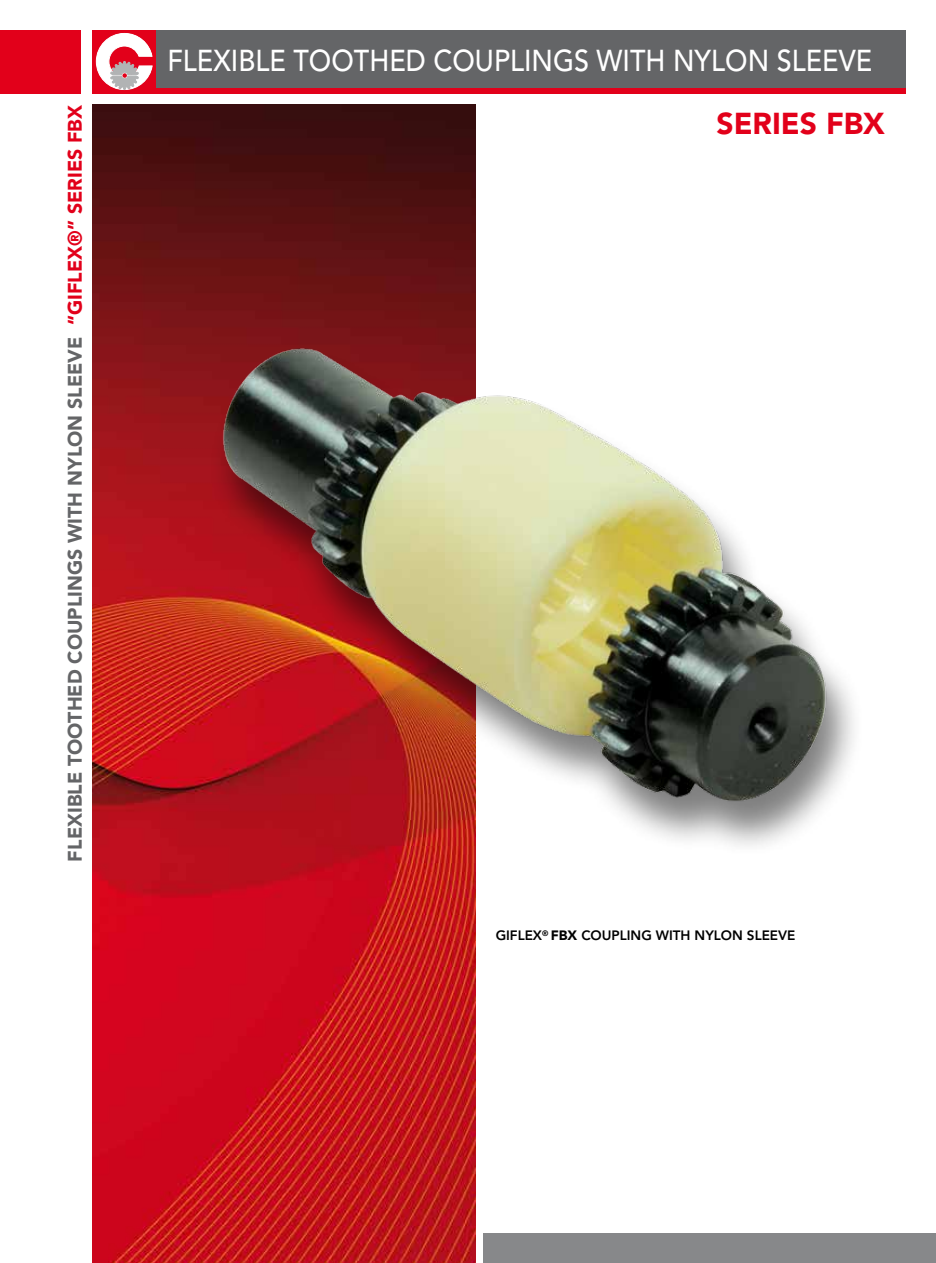
<style>
.page{position:relative;width:936px;height:1263px;background:#fff}
.page>*{position:absolute;margin:0;border:0;box-sizing:border-box;transform-origin:0 0}
.t1{font:500 30px "Avenir LT Std";color:#fff;scale:.9 1}
.t2{font:900 30px "Avenir LT Std";color:#e2001a}
.t3{font:900 19.5px "Avenir LT Std";color:#646567}
.t4{font:800 13.5px "Avenir LT Std";color:#000}
.s1{color:#e2001a}
.s2{font-weight:900}
</style>
<div class="page">
<img style="left:93px;top:105px;width:383px;height:1158px">
<div style="left:95px;top:30px;width:811px;height:64px;background:#646567"></div>
<div style="left:92px;top:30px;width:64px;height:64px;background:#e2001a"></div>
<svg style="left:95px;top:33px;width:58px;height:57px"></svg>
<div style="left:136px;top:88px;width:770px;height:6px;background:#e2001a"></div>
<div style="left:483px;top:1233px;width:452px;height:30px;background:#87888a"></div>
<div style="left:208px;top:351px;width:657px;height:506px;background:#000;opacity:.5"></div>
<img style="left:203px;top:327px;width:646px;height:499px">
<div style="left:0;top:30px;width:81px;height:64px;background:#e2001a"></div>
<p class="t3" style="left:63px;top:861px;width:758px;rotate:-90deg">FLEXIBLE TOOTHED COUPLINGS WITH NYLON SLEEVE <span class="s1">“GIFLEX®” SERIES FBX</span></p>
<h1 class="t1" style="left:167px;top:43px;width:784px">FLEXIBLE TOOTHED COUPLINGS WITH NYLON SLEEVE</h1>
<h1 class="t2" style="left:716px;top:105px;width:170px">SERIES FBX</h1>
<p class="t4" style="left:495px;top:927px;width:301px">GIFLEX<sup>®</sup> <span class="s2">FBX</span> COUPLING WITH NYLON SLEEVE</p>
</div>
